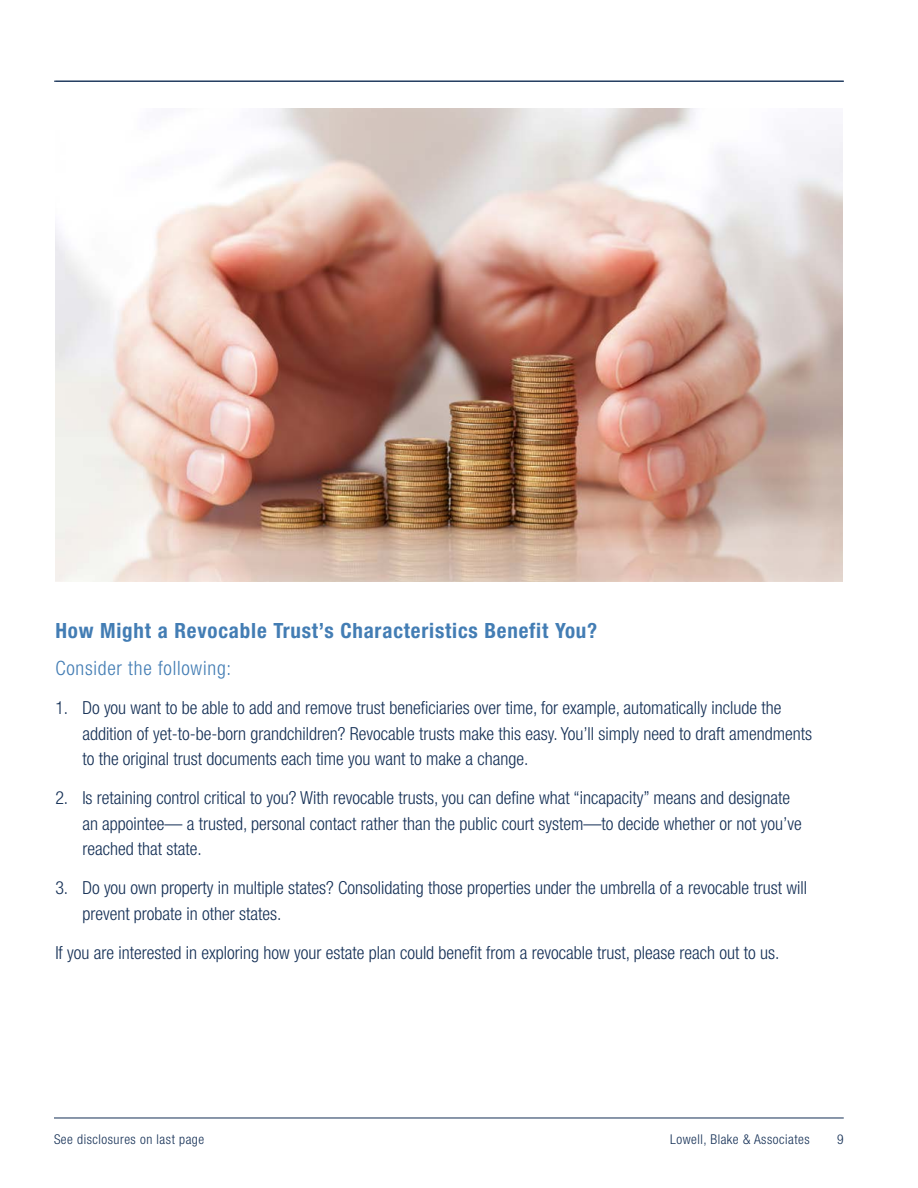
<style>
.page{position:relative;width:918px;height:1188px;background:#fff}
.page>*{position:absolute;margin:0;border:0;box-sizing:border-box;transform-origin:0 0}
.t1{font:700 condensed 21px "Helvetica Neue LT Std";letter-spacing:.04em;color:#437db4}
.t2{font:300 condensed 19.8px "Helvetica Neue LT Std";letter-spacing:.04em;color:#437db4}
.t3{font:300 condensed 18px/25.5px "Helvetica Neue LT Std";color:#153056}
.t4{font:300 condensed 13.5px "Helvetica Neue LT Std";letter-spacing:.04em;color:#153056}
</style>
<div class="page">
<hr style="left:54px;top:1118px;width:790px;height:1px;background:#153056">
<hr style="left:54px;top:81px;width:790px;height:1px;background:#153056">
<img style="left:55px;top:108px;width:788px;height:474px">
<p class="t1" style="left:55px;top:618px;width:543px">How Might a Revocable Trust’s Characteristics Benefit You?</p>
<p class="t2" style="left:55px;top:657px;width:177px">Consider the following:</p>
<p class="t3" style="left:82px;top:695px;width:731px;text-indent:-27px">1. Do you want to be able to add and remove trust beneficiaries over time, for example, automatically include the addition of yet-to-be-born grandchildren? Revocable trusts make this easy. You’ll simply need to draft amendments to the original trust documents each time you want to make a change.</p>
<p class="t3" style="left:82px;top:785px;width:721px;text-indent:-27px">2. Is retaining control critical to you? With revocable trusts, you can define what “incapacity” means and designate an appointee— a trusted, personal contact rather than the public court system—to decide whether or not you’ve reached that state.</p>
<p class="t3" style="left:82px;top:875px;width:726px;text-indent:-27px">3. Do you own property in multiple states? Consolidating those properties under the umbrella of a revocable trust will prevent probate in other states.</p>
<p class="t3" style="left:55px;top:939px;width:726px">If you are interested in exploring how your estate plan could benefit from a revocable trust, please reach out to us.</p>
<p class="t4" style="left:54px;top:1131px;width:152px">See disclosures on last page</p>
<p class="t4" style="left:670px;top:1131px;width:141px">Lowell, Blake &amp; Associates</p>
<p class="t4" style="left:837px;top:1131px;width:8px">9</p>
</div>
